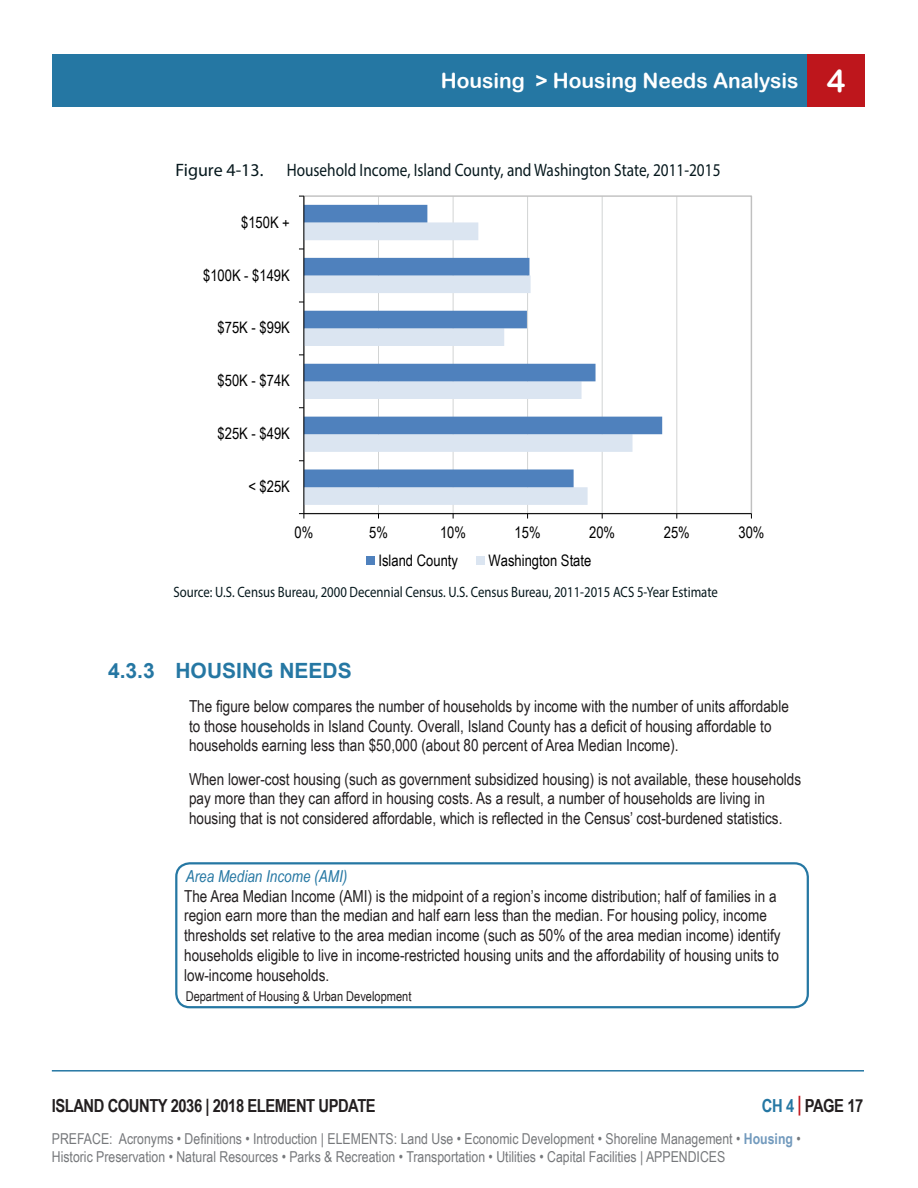
<style>
.page{position:relative;width:918px;height:1188px;background:#fff}
.page>*{position:absolute;margin:0;border:0;box-sizing:border-box;transform-origin:0 0}
.t1{font:21px "Arial Rounded MT Bold";color:#fff}
.t2{font:700 21px "Arial";color:#2577a3}
.t3{font:18px "Myriad Pro";color:#06181d;scale:.85 1}
.t4{font:700 18px "Arial Narrow";letter-spacing:-.025em;color:#231f20}
.t5{font:18px "Myriad Pro";color:#06181d}
.t6{font:16.5px/19.8px "Arial Narrow";color:#231f20}
.t7{font:italic 16.5px "Arial Narrow";color:#2577a3}
.t8{font:15.9px "Arial Narrow";letter-spacing:.005em;color:#000}
.t9{font:15px/18px "Arial Narrow";color:#76787b}
.Basic_-_No_Indent{font:15px "Myriad Pro";color:#06181d;scale:.85 1}
.t10{font:13.5px "Arial Narrow";color:#231f20}
.s1{font-size:31.5px}
.s2{color:#2577a3}
.s3{font-size:20.7px;color:#be161c}
.s4{font-weight:700;color:#729abd}
</style>
<div class="page">
<div style="left:52px;top:54px;width:755px;height:52px;background:#2577a3"></div>
<div style="left:807px;top:54px;width:58px;height:52px;background:#be161c"></div>
<hr style="left:52px;top:1070px;width:812px;height:2px;background:#2577a3">
<hr style="left:677px;top:196px;width:1px;height:318px;background:#d2d4d4">
<hr style="left:602px;top:196px;width:1px;height:318px;background:#d2d4d4">
<hr style="left:527px;top:196px;width:1px;height:318px;background:#d2d4d4">
<hr style="left:453px;top:196px;width:1px;height:318px;background:#d2d4d4">
<hr style="left:378px;top:196px;width:1px;height:318px;background:#d2d4d4">
<svg style="left:305px;top:487px;width:298px;height:18px;background:#dbe5f1"></svg>
<svg style="left:305px;top:205px;width:357px;height:282px"></svg>
<hr style="left:304px;top:513px;width:447px;height:1px;background:#000">
<hr style="left:304px;top:196px;width:1px;height:318px;background:#000">
<svg style="left:299px;top:513px;width:6px;height:6px"></svg>
<div style="left:367px;top:557px;width:8px;height:8px;background:#4f81bd"></div>
<div style="left:477px;top:557px;width:8px;height:8px;background:#dbe5f1"></div>
<div style="left:175px;top:862px;width:634px;height:146px;border:2px solid #2577a3;border-radius:14px"></div>
<p class="t1" style="left:441px;top:68px;width:406px">Housing &gt; Housing Needs Analysis <span class="s1">4</span></p>
<p class="t5" style="left:176px;top:158px;width:89px">Figure 4-13.</p>
<p class="t3" style="left:287px;top:158px;width:512px">Household Income, Island County, and Washington State, 2011-2015</p>
<p class="t8" style="left:241px;top:210px;width:50px">$150K +</p>
<p class="t8" style="left:203px;top:263px;width:88px">$100K - $149K</p>
<p class="t8" style="left:218px;top:316px;width:74px">$75K - $99K</p>
<p class="t8" style="left:218px;top:369px;width:74px">$50K - $74K</p>
<p class="t8" style="left:218px;top:422px;width:74px">$25K - $49K</p>
<p class="t8" style="left:248px;top:475px;width:43px">&lt; $25K</p>
<p class="t8" style="left:294px;top:521px;width:20px">0%</p>
<p class="t8" style="left:369px;top:521px;width:20px">5%</p>
<p class="t8" style="left:440px;top:521px;width:28px">10%</p>
<p class="t8" style="left:515px;top:521px;width:28px">15%</p>
<p class="t8" style="left:589px;top:521px;width:28px">20%</p>
<p class="t8" style="left:664px;top:521px;width:28px">25%</p>
<p class="t8" style="left:738px;top:521px;width:28px">30%</p>
<p class="t8" style="left:379px;top:549px;width:81px">Island County</p>
<p class="t8" style="left:489px;top:549px;width:104px">Washington State</p>
<p class="Basic_-_No_Indent" style="left:173px;top:583px;width:642px">Source: U.S. Census Bureau, 2000 Decennial Census. U.S. Census Bureau, 2011-2015 ACS 5-Year Estimate</p>
<p class="t2" style="left:108px;top:657px;width:245px">4.3.3 HOUSING NEEDS</p>
<p class="t6" style="left:189px;top:695px;width:602px">The figure below compares the number of households by income with the number of units affordable to those households in Island County. Overall, Island County has a deficit of housing affordable to households earning less than $50,000 (about 80 percent of Area Median Income).</p>
<p class="t6" style="left:189px;top:768px;width:614px">When lower-cost housing (such as government subsidized housing) is not available, these households pay more than they can afford in housing costs. As a result, a number of households are living in housing that is not considered affordable, which is reflected in the Census’ cost-burdened statistics.</p>
<p class="t7" style="left:186px;top:865px;width:163px">Area Median Income (AMI)</p>
<p class="t6" style="left:184px;top:885px;width:598px">The Area Median Income (AMI) is the midpoint of a region’s income distribution; half of families in a region earn more than the median and half earn less than the median. For housing policy, income thresholds set relative to the area median income (such as 50% of the area median income) identify households eligible to live in income-restricted housing units and the affordability of housing units to low-income households.</p>
<p class="t10" style="left:186px;top:986px;width:227px">Department of Housing &amp; Urban Development</p>
<p class="t4" style="left:52px;top:1092px;width:325px">ISLAND COUNTY 2036 | 2018 ELEMENT UPDATE</p>
<p class="t4" style="left:762px;top:1092px;width:103px"><span class="s2">CH 4</span> <span class="s3">|</span> PAGE 17</p>
<p class="t9" style="left:52px;top:1129px;width:750px">PREFACE: Acronyms • Definitions • Introduction | ELEMENTS: Land Use • Economic Development • Shoreline Management • <span class="s4">Housing</span> •<br>Historic Preservation • Natural Resources • Parks &amp; Recreation • Transportation • Utilities • Capital Facilities | APPENDICES</p>
</div>
